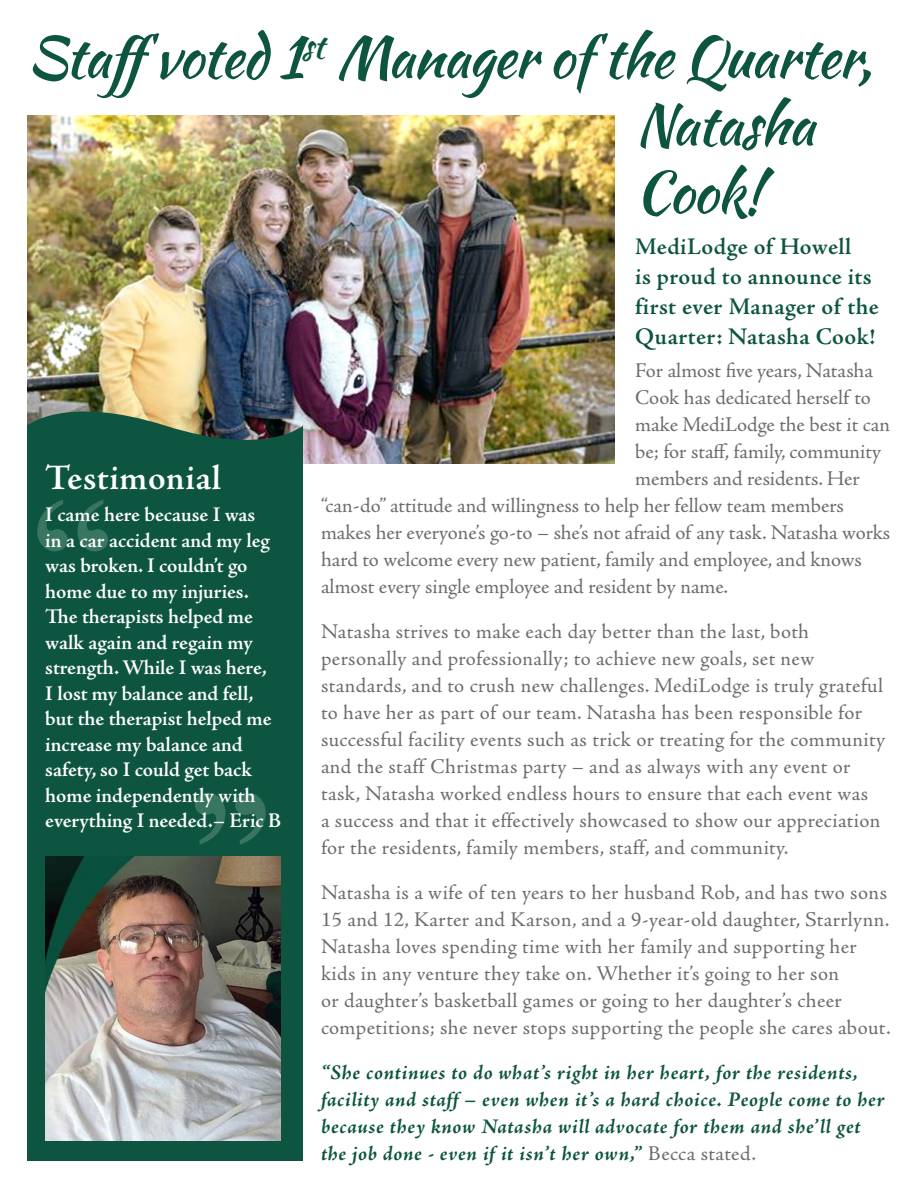
<style>
.page{position:relative;width:918px;height:1188px;background:#fff}
.page>*{position:absolute;margin:0;border:0;box-sizing:border-box;transform-origin:0 0}
.t1{font:57px/67.5px "Kaushan Script";letter-spacing:-.02em;color:#0d5540}
.t2{font:600 36px "Adobe Jenson Pro";letter-spacing:.015em;color:#fff}
.t3{font:600 24px/30px "Adobe Jenson Pro";letter-spacing:.015em;color:#0d5540}
.t4{font:21px/27px "Adobe Jenson Pro";letter-spacing:.015em;color:#6c6d70}
.t5{font:600 21px/25.5px "Adobe Jenson Pro";letter-spacing:-.005em;color:#fff}
.t6{font:21px "Adobe Jenson Pro";letter-spacing:-.005em;color:#6c6d70}
.t7{font:italic 700 21px/27px "Adobe Jenson Pro";letter-spacing:.03em;color:#0d5540}
.s1{font-weight:400;font-style:normal;color:#6c6d70}
</style>
<div class="page">
<img style="left:27px;top:116px;width:588px;height:347px">
<div style="left:27px;top:394px;width:276px;height:767px;background:#0d5540"></div>
<svg style="left:37px;top:499px;width:31px;height:52px;background:#21644f"></svg>
<svg style="left:77px;top:499px;width:31px;height:52px;background:#21644f"></svg>
<svg style="left:235px;top:793px;width:31px;height:52px;background:#21644f"></svg>
<svg style="left:195px;top:793px;width:30px;height:52px;background:#226550"></svg>
<img style="left:45px;top:856px;width:236px;height:284px">
<p class="t1" style="left:635px;top:23px;width:238px;text-indent:-608px">Staffvoted 1<sup>st</sup> Manager of the Quarter,<br>Natasha<br>Cook!</p>
<p class="t3" style="left:635px;top:232px;width:245px">MediLodge of Howell<br>is proud to announce its first ever Manager of the<br>Quarter: Natasha Cook!</p>
<p class="t6" style="left:635px;top:359px;width:239px">For almost five years, Natasha</p>
<p class="t4" style="left:635px;top:385px;width:237px">Cook has dedicated herself to</p>
<p class="t4" style="left:635px;top:412px;width:256px">make MediLodge the best it can</p>
<p class="t4" style="left:635px;top:439px;width:247px">be; for staff, family, community</p>
<p class="t6" style="left:635px;top:467px;width:226px">members and residents. Her</p>
<p class="t6" style="left:321px;top:494px;width:525px">“can-do” attitude and willingness to help her fellow team members</p>
<p class="t6" style="left:321px;top:521px;width:571px">makes her everyone’s go-to – she’s not afraid of any task. Natasha works</p>
<p class="t6" style="left:321px;top:548px;width:543px">hard to welcome every new patient, family and employee, and knows</p>
<p class="t6" style="left:321px;top:575px;width:409px">almost every single employee and resident by name.</p>
<p class="t4" style="left:321px;top:619px;width:566px">Natasha strives to make each day better than the last, both personally and professionally; to achieve new goals, set new standards, and to crush new challenges. MediLodge is truly grateful to have her as part of our team. Natasha has been responsible for successful facility events such as trick or treating for the community and the staff Christmas party – and as always with any event or task, Natasha worked endless hours to ensure that each event was<br>a success and that it effectively showcased to show our appreciation for the residents, family members, staff, and community.</p>
<p class="t4" style="left:321px;top:880px;width:571px">Natasha is a wife of ten years to her husband Rob, and has two sons 15 and 12, Karter and Karson, and a 9-year-old daughter, Starrlynn.<br>Natasha loves spending time with her family and supporting her kids in any venture they take on. Whether it’s going to her son<br>or daughter’s basketball games or going to her daughter’s cheer competitions; she never stops supporting the people she cares about.</p>
<p class="t7" style="left:321px;top:1061px;width:565px">“She continues to do what’s right in her heart, for the residents, facility and staff – even when it’s a hard choice. People come to her because they know Natasha will advocate for them and she’ll get the job done - even if it isn’t her own,” <span class="s1">Becca stated.</span></p>
<p class="t2" style="left:45px;top:458px;width:177px">Testimonial</p>
<p class="t5" style="left:45px;top:503px;width:237px">I came here because I was<br>in a car accident and my leg was broken. I couldn’t go home due to my injuries.<br>The therapists helped me walk again and regain my strength. While I was here,<br>I lost my balance and fell, but the therapist helped me increase my balance and safety, so I could get back home independently with everything I needed.– Eric B</p>
</div>
